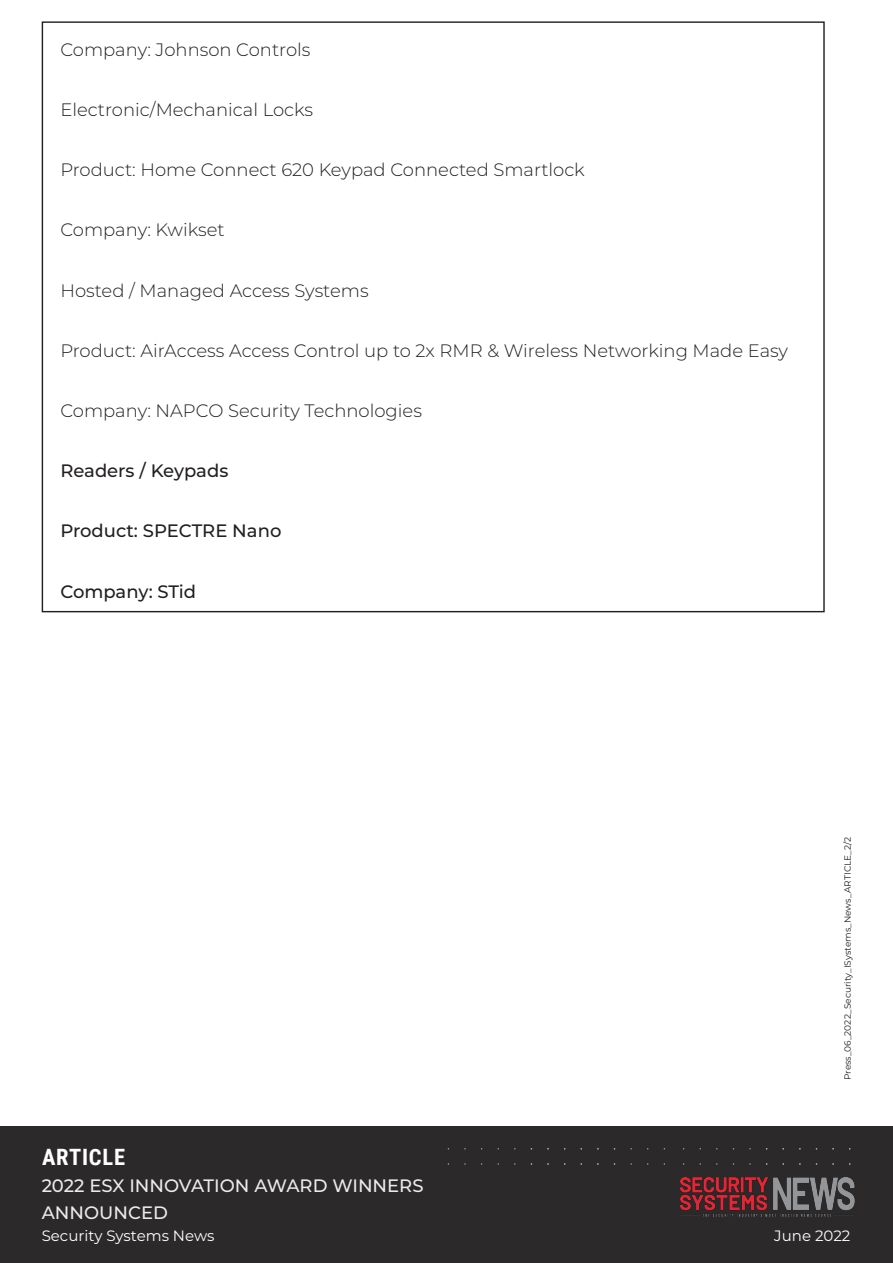
<style>
.page{position:relative;width:893px;height:1263px;background:#fff}
.page>*{position:absolute;margin:0;border:0;box-sizing:border-box;transform-origin:0 0}
.t1{font:700 22.5px "Roboto Condensed";letter-spacing:.035em;color:#fff}
.t2{font:300 18px "Montserrat";color:#231f20}
.t3{font:500 18px "Montserrat";color:#231f20}
.t4{font:500 18px/27px "Montserrat";color:#ebebeb}
.t5{font:15px "Montserrat";color:#fff}
.t6{font:9px "Montserrat";color:#231f20}
</style>
<div class="page">
<div style="left:0;top:1127px;width:893px;height:136px;background:#2b292a"></div>
<img style="left:680px;top:1178px;width:174px;height:38px">
<p class="t2" style="left:60px;top:37px;width:252px">Company: Johnson Controls</p>
<p class="t2" style="left:60px;top:97px;width:254px">Electronic/Mechanical Locks</p>
<p class="t2" style="left:60px;top:157px;width:526px">Product: Home Connect 620 Keypad Connected Smartlock</p>
<p class="t2" style="left:60px;top:218px;width:166px">Company: Kwikset</p>
<p class="t2" style="left:60px;top:278px;width:310px">Hosted / Managed Access Systems</p>
<p class="t2" style="left:60px;top:338px;width:729px">Product: AirAccess Access Control up to 2x RMR &amp; Wireless Networking Made Easy</p>
<p class="t2" style="left:60px;top:398px;width:363px">Company: NAPCO Security Technologies</p>
<p class="t3" style="left:60px;top:458px;width:170px">Readers / Keypads</p>
<p class="t3" style="left:60px;top:518px;width:223px">Product: SPECTRE Nano</p>
<p class="t3" style="left:60px;top:579px;width:137px">Company: STid</p>
<p class="t6" style="left:841px;top:1080px;width:245px;rotate:-90deg">Press_06_2022_Security_ISystems_News_ARTICLE_2/2</p>
<p class="t1" style="left:42px;top:1141px;width:85px">ARTICLE</p>
<p class="t4" style="left:42px;top:1171px;width:383px">2022 ESX INNOVATION AWARD WINNERS<br>ANNOUNCED</p>
<p class="t5" style="left:42px;top:1226px;width:174px">Security Systems News</p>
<p class="t5" style="left:774px;top:1226px;width:78px">June 2022</p>
</div>
